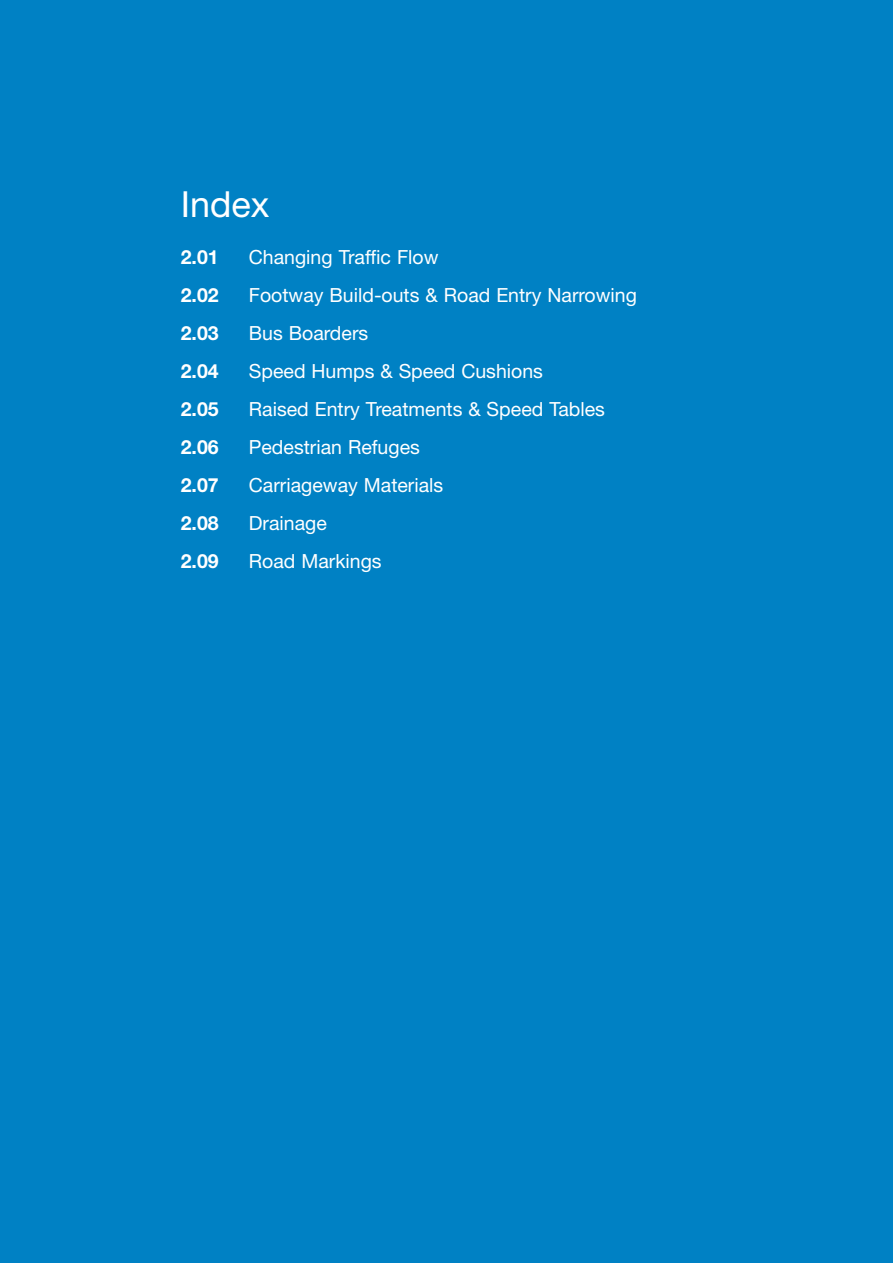
<style>
.page{position:relative;width:893px;height:1263px;background:#fff}
.page>*{position:absolute;margin:0;border:0;box-sizing:border-box;transform-origin:0 0}
.t1{font:36px "Helvetica Neue";color:#fff}
.t2{font:19.5px "Helvetica Neue";color:#fff}
.t3{font:700 19.5px "Helvetica Neue";color:#fff}
</style>
<div class="page">
<div style="left:0;top:0;width:892px;height:1263px;background:#0081c4"></div>
<h1 class="t1" style="left:181px;top:191px;width:90px">Index</h1>
<p class="t3" style="left:181px;top:250px;width:39px">2.01</p>
<p class="t2" style="left:249px;top:250px;width:191px">Changing Traffic Flow</p>
<p class="t3" style="left:181px;top:288px;width:39px">2.02</p>
<p class="t2" style="left:249px;top:288px;width:389px">Footway Build-outs &amp; Road Entry Narrowing</p>
<p class="t3" style="left:181px;top:326px;width:39px">2.03</p>
<p class="t2" style="left:249px;top:326px;width:121px">Bus Boarders</p>
<p class="t3" style="left:181px;top:364px;width:39px">2.04</p>
<p class="t2" style="left:249px;top:364px;width:295px">Speed Humps &amp; Speed Cushions</p>
<p class="t3" style="left:181px;top:402px;width:39px">2.05</p>
<p class="t2" style="left:249px;top:402px;width:357px">Raised Entry Treatments &amp; Speed Tables</p>
<p class="t3" style="left:181px;top:440px;width:39px">2.06</p>
<p class="t2" style="left:249px;top:440px;width:172px">Pedestrian Refuges</p>
<p class="t3" style="left:181px;top:478px;width:39px">2.07</p>
<p class="t2" style="left:249px;top:478px;width:196px">Carriageway Materials</p>
<p class="t3" style="left:181px;top:516px;width:39px">2.08</p>
<p class="t2" style="left:249px;top:516px;width:79px">Drainage</p>
<p class="t3" style="left:181px;top:554px;width:39px">2.09</p>
<p class="t2" style="left:249px;top:554px;width:134px">Road Markings</p>
</div>
